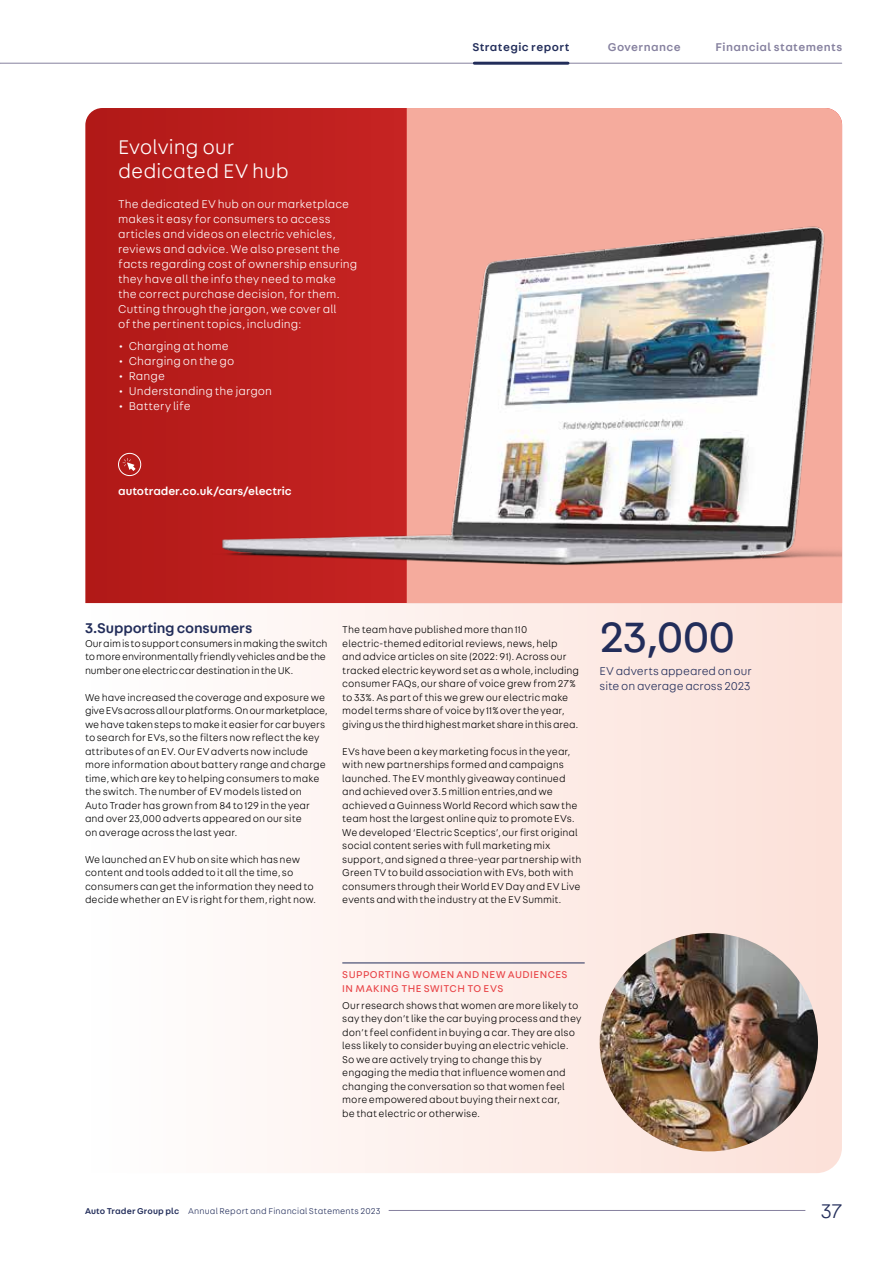
<style>
.page{position:relative;width:893px;height:1263px;background:#fff}
.page>*{position:absolute;margin:0;border:0;box-sizing:border-box;transform-origin:0 0}
.t1{font:45px "AT Fabriga";color:#222d5a}
.t2{font:300 21px/24px "AT Fabriga";color:#fff}
.t3{font:300 21px "AT Fabriga";color:#222d5a}
.t4{font:500 15px "AT Fabriga";letter-spacing:-.01em;color:#222d5a}
.t5{font:300 12px/15px "AT Fabriga";letter-spacing:.01em;color:#fff}
.t6{font:300 12px/15px "AT Fabriga";color:#222d5a}
.t7{font:500 12px "AT Fabriga";letter-spacing:-.005em;color:#fff}
.t8{font:500 12px "AT Fabriga";letter-spacing:.04em;color:#86819f}
.t9{font:500 12px "AT Fabriga";letter-spacing:.035em;color:#222d5a}
.t10{font:300 10.5px/13.5px "AT Fabriga";letter-spacing:.005em;color:#000}
.t11{font:10.5px/13.5px "AT Fabriga";letter-spacing:.04em;color:#e84245}
.t12{font:300 9px "AT Fabriga";letter-spacing:.02em;color:#222d5a}
.s1{font-weight:500}
</style>
<div class="page">
<div style="left:85px;top:108px;width:57px;height:495px;background:#b21a18"></div>
<svg style="left:85px;top:603px;width:757px;height:570px;fill:#fdf1ed"></svg>
<hr style="left:342px;top:963px;width:243px;height:1px;background:#222d5a">
<img style="left:600px;top:933px;width:218px;height:218px;border-radius:109px">
<img style="left:142px;top:108px;width:700px;height:495px">
<div style="left:118px;top:453px;width:23px;height:23px;border:1px solid #fff;border-radius:50%"></div>
<svg style="left:123px;top:458px;width:13px;height:13px"></svg>
<hr style="left:389px;top:1210px;width:416px;height:1px;background:#86819f">
<hr style="left:0;top:63px;width:842px;height:1px;background:#86819f">
<hr style="left:474px;top:62px;width:94px;height:3px;background:#222d5a">
<h2 class="t2" style="left:118px;top:134px;width:172px">Evolving our dedicated EV hub</h2>
<p class="t5" style="left:118px;top:196px;width:241px">The dedicated EV hub on our marketplace makes it easy for consumers to access articles and videos on electric vehicles, reviews and advice. We also present the facts regarding cost of ownership ensuring they have all the info they need to make the correct purchase decision, for them.<br>Cutting through the jargon, we cover all<br>of the pertinent topics, including:</p>
<p class="t5" style="left:118px;top:338px;width:112px">• Charging at home</p>
<p class="t5" style="left:118px;top:353px;width:118px">• Charging on the go</p>
<p class="t5" style="left:118px;top:368px;width:48px">• Range</p>
<p class="t5" style="left:118px;top:383px;width:155px">• Understanding the jargon</p>
<p class="t5" style="left:118px;top:398px;width:74px">• Battery life</p>
<p class="t7" style="left:118px;top:483px;width:175px">autotrader.co.uk/cars/electric</p>
<p class="t9" style="left:472px;top:39px;width:99px">Strategic report</p>
<p class="t8" style="left:608px;top:39px;width:74px">Governance</p>
<p class="t8" style="left:715px;top:39px;width:128px">Financial statements</p>
<h3 class="t4" style="left:85px;top:618px;width:169px">3.Supporting consumers</h3>
<p class="t10" style="left:85px;top:636px;width:244px">Our aim is to support consumers in making the switch to more environmentally friendly vehicles and be the number one electric car destination in the UK.</p>
<p class="t10" style="left:85px;top:690px;width:244px">We have increased the coverage and exposure we give EVs across all our platforms. On our marketplace, we have taken steps to make it easier for car buyers to search for EVs, so the filters now reflect the key attributes of an EV. Our EV adverts now include more information about battery range and charge time, which are key to helping consumers to make the switch. The number of EV models listed on Auto Trader has grown from 84 to 129 in the year and over 23,000 adverts appeared on our site<br>on average across the last year.</p>
<p class="t10" style="left:85px;top:852px;width:233px">We launched an EV hub on site which has new content and tools added to it all the time, so consumers can get the information they need to decide whether an EV is right for them, right now.</p>
<p class="t10" style="left:342px;top:623px;width:238px">The team have published more than 110 electric-themed editorial reviews, news, help and advice articles on site (2022: 91). Across our tracked electric keyword set as a whole, including consumer FAQs, our share of voice grew from 27% to 33%. As part of this we grew our electric make model terms share of voice by 11% over the year, giving us the third highest market share in this area.</p>
<p class="t10" style="left:342px;top:744px;width:241px">EVs have been a key marketing focus in the year, with new partnerships formed and campaigns launched. The EV monthly giveaway continued and achieved over 3.5 million entries,and we achieved a Guinness World Record which saw the team host the largest online quiz to promote EVs.<br>We developed ‘Electric Sceptics’, our first original social content series with full marketing mix support, and signed a three-year partnership with Green TV to build association with EVs, both with consumers through their World EV Day and EV Live events and with the industry at the EV Summit.</p>
<h1 class="t1" style="left:600px;top:608px;width:137px">23,000</h1>
<p class="t6" style="left:600px;top:663px;width:154px">EV adverts appeared on our site on average across 2023</p>
<p class="t11" style="left:342px;top:967px;width:227px">SUPPORTING WOMEN AND NEW AUDIENCES<br>IN MAKING THE SWITCH TO EVS</p>
<p class="t10" style="left:342px;top:998px;width:241px">Our research shows that women are more likely to say they don’t like the car buying process and they don’t feel confident in buying a car. They are also less likely to consider buying an electric vehicle.<br>So we are actively trying to change this by engaging the media that influence women and changing the conversation so that women feel more empowered about buying their next car,<br>be that electric or otherwise.</p>
<p class="t12" style="left:85px;top:1205px;width:297px"><span class="s1">Auto Trader Group plc</span> Annual Report and Financial Statements 2023</p>
<h2 class="t3" style="left:821px;top:1198px;width:23px">37</h2>
</div>
